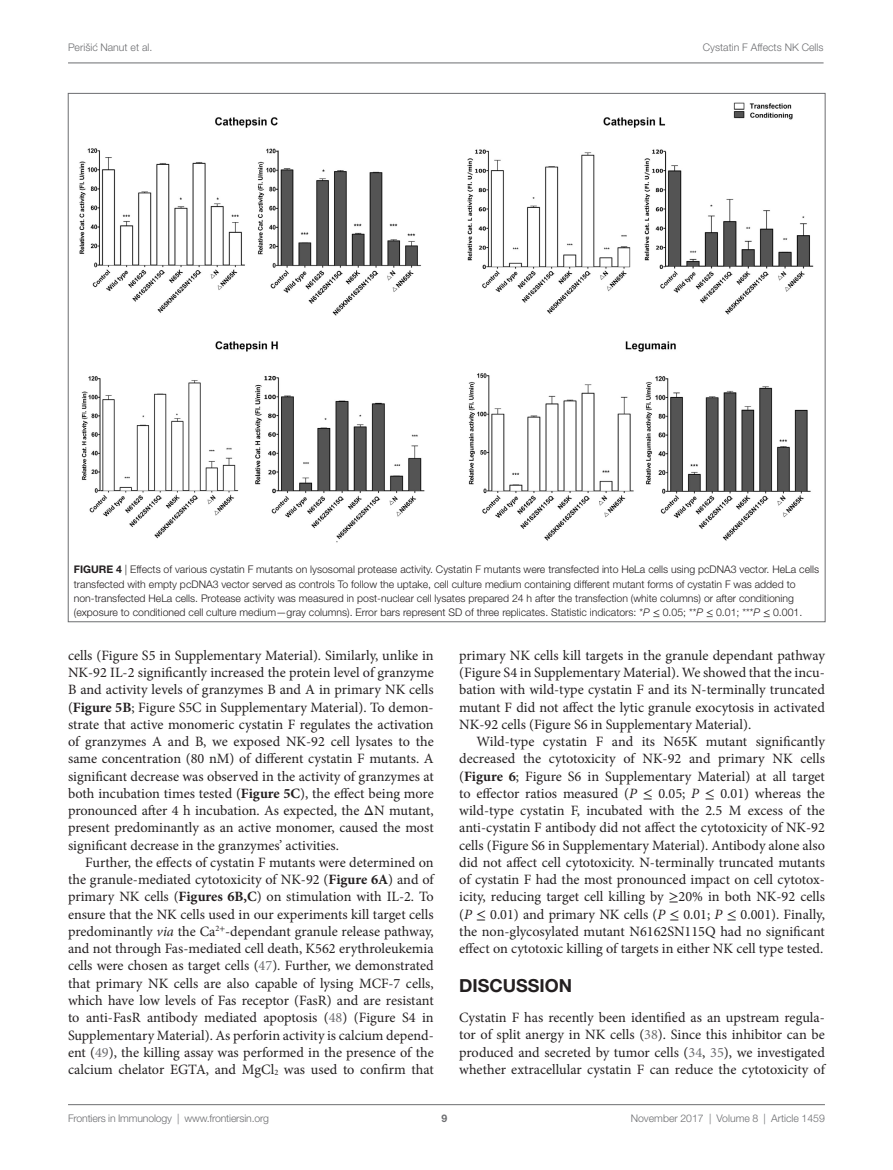
<style>
.page{position:relative;width:893px;height:1170px;background:#fff}
.page>*{position:absolute;margin:0;border:0;box-sizing:border-box;transform-origin:0 0}
.t1{font:700 18px "Helvetica Neue LT Std";color:#231f20}
.t2{font:14.25px/17.2px "Minion Pro";color:#231f20;text-align:justify}
.t3{font:300 10.5px/14.2px "Helvetica Neue LT Std";color:#231f20}
.t4{font:300 10.5px "Helvetica Neue LT Std";color:#6c6d70}
.t5{font:700 10.5px "Helvetica Neue LT Std";color:#6c6d70}
.s1{font-weight:700}
.s2{font-style:italic}
.s3{font-family:"STIX General";font-weight:400}
.s4{font-family:"STIX General"}
.s5{color:#6c6d70}
</style>
<div class="page">
<img style="left:79px;top:102px;width:735px;height:441px">
<hr style="left:68px;top:1104px;width:757px;height:1px;background:#6c6d70">
<hr style="left:68px;top:63px;width:755px;height:1px;background:#6c6d70">
<p class="t4" style="left:68px;top:41px;width:86px">Perišic´ Nanut et al.</p>
<p class="t4" style="left:703px;top:41px;width:122px">Cystatin F Affects NK Cells</p>
<p class="t3" style="left:74px;top:562px;width:747px"><span class="s1">FIGURE 4</span> | Effects of various cystatin F mutants on lysosomal protease activity. Cystatin F mutants were transfected into HeLa cells using pcDNA3 vector. HeLa cells transfected with empty pcDNA3 vector served as controls To follow the uptake, cell culture medium containing different mutant forms of cystatin F was added to non-transfected HeLa cells. Protease activity was measured in post-nuclear cell lysates prepared 24 h after the transfection (white columns) or after conditioning (exposure to conditioned cell culture medium—gray columns). Error bars represent SD of three replicates. Statistic indicators: *<span class="s2">P</span> <span class="s3">≤</span> 0.05; **<span class="s2">P</span> <span class="s3">≤</span> 0.01; ***<span class="s2">P</span> <span class="s3">≤</span> 0.001.</p>
<p class="t2" style="left:68px;top:646px;width:367px">cells (Figure S5 in Supplementary Material). Similarly, unlike in NK-92 IL-2 significantly increased the protein level of granzyme B and activity levels of granzymes B and A in primary NK cells (<span class="s1">Figure 5B</span>; Figure S5C in Supplementary Material). To demon&shy;strate that active monomeric cystatin F regulates the activation of granzymes A and B, we exposed NK-92 cell lysates to the same concentration (80 nM) of different cystatin F mutants. A significant decrease was observed in the activity of granzymes at both incubation times tested (<span class="s1">Figure 5C</span>), the effect being more pronounced after 4 h incubation. As expected, the <span class="s4">Δ</span>N mutant, present predominantly as an active monomer, caused the most significant decrease in the granzymes’ activities.</p>
<p class="t2" style="left:68px;top:853px;width:367px;text-indent:17px">Further, the effects of cystatin F mutants were determined on the granule-mediated cytotoxicity of NK-92 (<span class="s1">Figure 6A</span>) and of primary NK cells (<span class="s1">Figures 6B,C</span>) on stimulation with IL-2. To ensure that the NK cells used in our experiments kill target cells predominantly <span class="s2">via</span> the Ca<sup>2</sup><sup>+</sup>-dependant granule release pathway, and not through Fas-mediated cell death, K562 erythroleukemia cells were chosen as target cells (<span class="s5">47</span>). Further, we demonstrated that primary NK cells are also capable of lysing MCF-7 cells, which have low levels of Fas receptor (FasR) and are resistant to anti-FasR antibody mediated apoptosis (<span class="s5">48</span>) (Figure S4 in Supplementary Material). As perforin activity is calcium depend&shy;ent (<span class="s5">49</span>), the killing assay was performed in the presence of the calcium chelator EGTA, and MgCl<sub>2</sub> was used to confirm that</p>
<p class="t2" style="left:459px;top:646px;width:367px">primary NK cells kill targets in the granule dependant pathway (Figure S4 in Supplementary Material). We showed that the incu&shy;bation with wild-type cystatin F and its N-terminally truncated mutant F did not affect the lytic granule exocytosis in activated NK-92 cells (Figure S6 in Supplementary Material).</p>
<p class="t2" style="left:459px;top:733px;width:367px;text-indent:17px">Wild-type cystatin F and its N65K mutant significantly decreased the cytotoxicity of NK-92 and primary NK cells (<span class="s1">Figure 6</span>; Figure S6 in Supplementary Material) at all target to effector ratios measured (<span class="s2">P</span> <span class="s4">≤</span> 0.05; <span class="s2">P</span> <span class="s4">≤</span> 0.01) whereas the wild-type cystatin F, incubated with the 2.5 M excess of the anti-cystatin F antibody did not affect the cytotoxicity of NK-92 cells (Figure S6 in Supplementary Material). Antibody alone also did not affect cell cytotoxicity. N-terminally truncated mutants of cystatin F had the most pronounced impact on cell cytotox&shy;icity, reducing target cell killing by <span class="s4">≥</span>20% in both NK-92 cells (<span class="s2">P</span> <span class="s4">≤</span> 0.01) and primary NK cells (<span class="s2">P</span> <span class="s4">≤</span> 0.01; <span class="s2">P</span> <span class="s4">≤</span> 0.001). Finally, the non-glycosylated mutant N6162SN115Q had no significant effect on cytotoxic killing of targets in either NK cell type tested.</p>
<p class="t1" style="left:459px;top:974px;width:112px">DISCUSSION</p>
<p class="t2" style="left:459px;top:1008px;width:367px">Cystatin F has recently been identified as an upstream regula&shy;tor of split anergy in NK cells (<span class="s5">38</span>). Since this inhibitor can be produced and secreted by tumor cells (<span class="s5">34</span>, <span class="s5">35</span>), we investigated whether extracellular cystatin F can reduce the cytotoxicity of</p>
<p class="t4" style="left:68px;top:1111px;width:203px">Frontiers in Immunology | www.frontiersin.org</p>
<p class="t4" style="left:631px;top:1111px;width:196px">November 2017 | Volume 8 | Article 1459</p>
<p class="t5" style="left:441px;top:1111px;width:7px">9</p>
</div>
